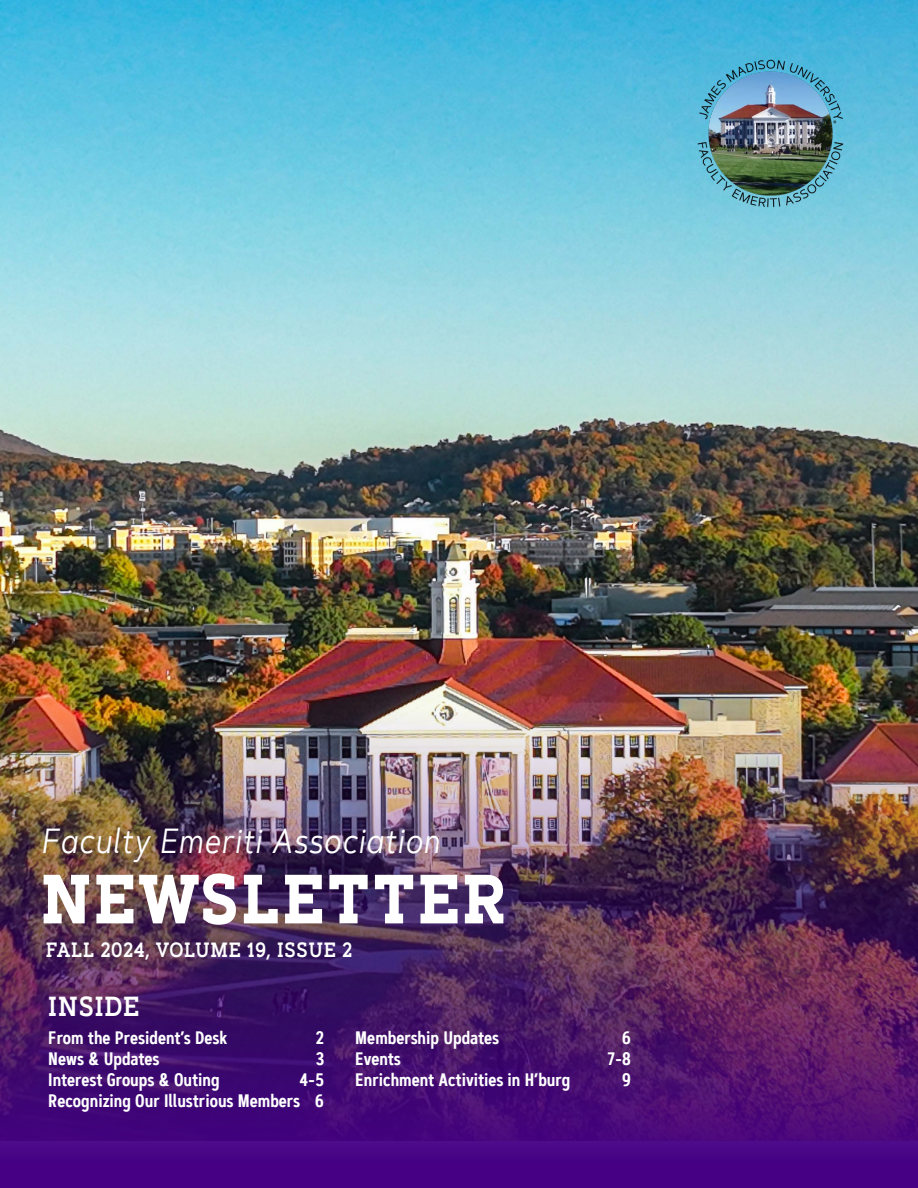
<style>
.page{position:relative;width:918px;height:1188px;background:#fff}
.page>*{position:absolute;margin:0;border:0;box-sizing:border-box;transform-origin:0 0}
.t1{font:700 69.45px "Artegra Slab";letter-spacing:.04em;color:#fff;scale:.83 1}
.t2{font:italic 34.65px "Artegra Sans";letter-spacing:.04em;color:#fff;scale:.83 1}
.t3{font:600 27.6px "Artegra Slab";letter-spacing:.04em;color:#fff;scale:.83 1}
.t4{font:600 20.7px "Artegra Slab";letter-spacing:.04em;color:#fff;scale:.83 1}
.t5{font:600 18px/21px "Artegra Sans Cn";color:#fff;text-align:right}
</style>
<div class="page">
<img style="left:0;top:0;width:918px;height:647px">
<img style="left:0;top:647px;width:918px;height:541px">
<img style="left:689px;top:52px;width:163px;height:163px">
<h2 class="t2" style="left:41px;top:817px;width:482px">Faculty Emeriti Association</h2>
<h1 class="t1" style="left:41px;top:848px;width:562px">NEWSLETTER</h1>
<p class="t4" style="left:46px;top:935px;width:371px">FALL 2024, VOLUME 19, ISSUE 2</p>
<h3 class="t3" style="left:48px;top:986px;width:111px">INSIDE</h3>
<p class="t5" style="left:48px;top:1027px;width:181px">From the President’s Desk</p>
<p class="t5" style="left:316px;top:1027px;width:10px">2</p>
<p class="t5" style="left:48px;top:1048px;width:113px">News &amp; Updates</p>
<p class="t5" style="left:316px;top:1048px;width:10px">3</p>
<p class="t5" style="left:48px;top:1069px;width:173px">Interest Groups &amp; Outing</p>
<p class="t5" style="left:48px;top:1069px;width:277px">4-5<br>Recognizing Our Illustrious Members 6</p>
<p class="t5" style="left:355px;top:1027px;width:145px">Membership Updates</p>
<p class="t5" style="left:622px;top:1027px;width:11px">6</p>
<p class="t5" style="left:355px;top:1048px;width:47px">Events</p>
<p class="t5" style="left:607px;top:1048px;width:26px">7-8</p>
<p class="t5" style="left:355px;top:1069px;width:216px">Enrichment Activities in H’burg</p>
<p class="t5" style="left:622px;top:1069px;width:11px">9</p>
</div>
